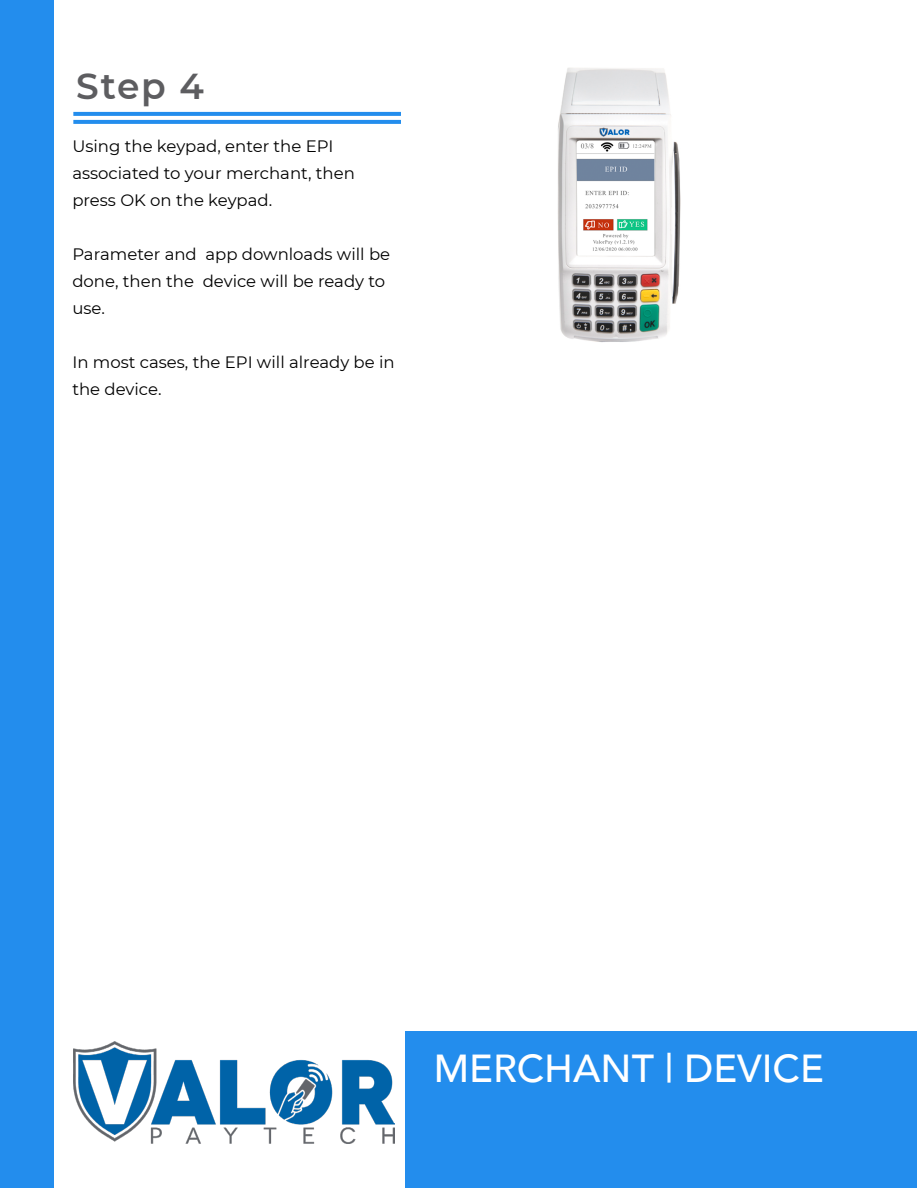
<style>
.page{position:relative;width:918px;height:1188px;background:#fff}
.page>*{position:absolute;margin:0;border:0;box-sizing:border-box;transform-origin:0 0}
.t1{font:500 39px "Avenir";color:#fff}
.t2{font:600 36px "Montserrat";color:#5d5d60}
.t3{font:16.5px/27px "Montserrat";color:#000}
</style>
<div class="page">
<div style="left:0;top:0;width:54px;height:1188px;background:#238ded"></div>
<svg style="left:75px;top:112px;width:324px;height:4px"></svg>
<svg style="left:75px;top:120px;width:324px;height:4px"></svg>
<div style="left:406px;top:1031px;width:511px;height:156px;background:#238ded"></div>
<img style="left:74px;top:1041px;width:320px;height:103px">
<img style="left:558px;top:68px;width:123px;height:274px">
<h2 class="t2" style="left:76px;top:61px;width:129px">Step 4</h2>
<p class="t3" style="left:72px;top:132px;width:284px">Using the keypad, enter the EPI associated to your merchant, then press OK on the keypad.</p>
<p class="t3" style="left:72px;top:240px;width:319px">Parameter and app downloads will be done, then the device will be ready to use.</p>
<p class="t3" style="left:72px;top:348px;width:324px">In most cases, the EPI will already be in the device.</p>
<h1 class="t1" style="left:434px;top:1034px;width:392px">MERCHANT | DEVICE</h1>
</div>
